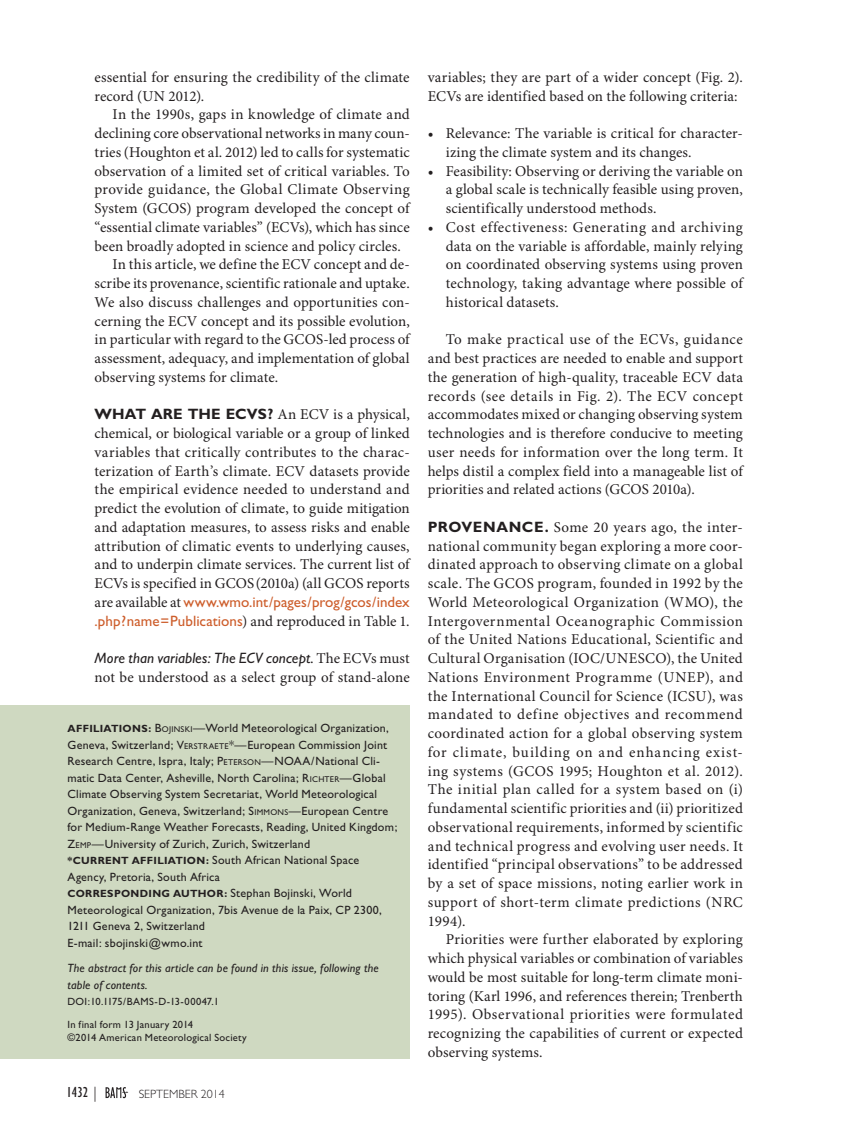
<style>
.page{position:relative;width:851px;height:1134px;background:#fff}
.page>*{position:absolute;margin:0;border:0;box-sizing:border-box;transform-origin:0 0}
.t1{font:15px/18.8px "Minion Pro";letter-spacing:.01em;color:#231f20;text-align:justify}
.t2{font:15px "Gill Sans";letter-spacing:-.005em;color:#cd5d2b}
.t3{font:italic 15px "Gill Sans";letter-spacing:.005em;color:#231f20}
.t4{font:condensed 15px "Gill Sans";color:#231f20}
.t5{font:12px/16.5px "Gill Sans";letter-spacing:.015em;color:#231f20}
.t6{font:italic 12px/16.5px "Gill Sans";letter-spacing:.015em;color:#231f20}
.t7{font:300 12px "Gill Sans";color:#231f20}
.t8{font:10.5px/22.5px "Gill Sans";letter-spacing:.02em;color:#231f20}
.s1{font-family:"Gill Sans";font-weight:700}
.s2{font-family:"Minion Pro";color:#231f20}
.s3{font-family:"Gill Sans";color:#cd5d2b}
.s4{font-family:"Minion Pro";font-style:normal}
.s5{font-weight:700;font-size:10.5px}
.s6{font-style:inherit}
.s7{font-size:8.4px}
.s8{font-weight:300;font-stretch:normal}
</style>
<div class="page">
<div style="left:0;top:705px;width:410px;height:354px;background:#cfd9c1"></div>
<svg style="left:105px;top:1087px;width:23px;height:11px"></svg>
<p class="t1" style="left:94px;top:68px;width:316px">essential for ensuring the credibility of the climate record (UN 2012).</p>
<p class="t1" style="left:112px;top:106px;width:299px">In the 1990s, gaps in knowledge of climate and</p>
<p class="t1" style="left:94px;top:124px;width:316px">declining core observational networks in many coun-</p>
<p class="t1" style="left:94px;top:143px;width:316px">tries (Houghton et al. 2012) led to calls for systematic</p>
<p class="t1" style="left:94px;top:162px;width:316px">observation of a limited set of critical variables. To</p>
<p class="t1" style="left:94px;top:181px;width:317px">provide guidance, the Global Climate Observing</p>
<p class="t1" style="left:94px;top:199px;width:316px">System (GCOS) program developed the concept of</p>
<p class="t1" style="left:94px;top:218px;width:316px">“essential climate variables” (ECVs), which has since</p>
<p class="t1" style="left:94px;top:237px;width:308px">been broadly adopted in science and policy circles.</p>
<p class="t1" style="left:112px;top:256px;width:298px">In this article, we define the ECV concept and de-</p>
<p class="t1" style="left:95px;top:274px;width:317px">scribe its provenance, scientific rationale and uptake.</p>
<p class="t1" style="left:95px;top:293px;width:316px">We also discuss challenges and opportunities con-</p>
<p class="t1" style="left:95px;top:312px;width:317px">cerning the ECV concept and its possible evolution,</p>
<p class="t1" style="left:95px;top:331px;width:316px">in particular with regard to the GCOS-led process of</p>
<p class="t1" style="left:95px;top:349px;width:317px">assessment, adequacy, and implementation of global</p>
<p class="t1" style="left:95px;top:368px;width:185px">observing systems for climate.</p>
<p class="t1" style="left:95px;top:406px;width:317px"><span class="s1">WHAT ARE THE ECVS?</span> An ECV is a physical, chemical, or biological variable or a group of linked variables that critically contributes to the charac&shy;terization of Earth’s climate. ECV datasets provide the empirical evidence needed to understand and predict the evolution of climate, to guide mitigation and adaptation measures, to assess risks and enable attribution of climatic events to underlying causes, and to underpin climate services. The current list of ECVs is specified in GCOS(2010a) (all GCOS reports</p>
<p class="t2" style="left:95px;top:593px;width:317px"><span class="s2">are available at</span> www.wmo.int/pages/prog/gcos/index</p>
<p class="t1" style="left:95px;top:612px;width:316px"><span class="s3">.php?name=Publications</span>) and reproduced in Table 1.</p>
<p class="t3" style="left:95px;top:649px;width:316px">More than variables: The ECV concept. <span class="s4">The ECVs must</span></p>
<p class="t1" style="left:95px;top:668px;width:317px">not be understood as a select group of stand-alone</p>
<p class="t5" style="left:67px;top:720px;width:331px"><span class="s5">AFFILIATIONS:</span> <span class="s6">B</span><span class="s7">OJINSKI</span><span class="s6">—</span>World Meteorological Organization, Geneva, Switzerland; <span class="s6">V</span><span class="s7">ERSTRAETE</span><span class="s6">*</span>—European Commission Joint Research Centre, Ispra, Italy; <span class="s6">P</span><span class="s7">ETERSON</span><span class="s6">—</span>NOAA/National Cli&shy;matic Data Center, Asheville, North Carolina; <span class="s6">R</span><span class="s7">ICHTER</span><span class="s6">—</span>Global Climate Observing System Secretariat, World Meteorological Organization, Geneva, Switzerland; <span class="s6">S</span><span class="s7">IMM ONS</span><span class="s6">—</span>European Centre for Medium-Range Weather Forecasts, Reading, United Kingdom; <span class="s6">Z</span><span class="s7">EM P</span><span class="s6">—</span>University of Zurich, Zurich, Switzerland<br><span class="s5">*CURRENT AFFILIATION:</span> South African National Space Agency, Pretoria, South Africa<br><span class="s5">CORRESPONDING AUTHOR:</span> Stephan Bojinski, World Meteorological Organization, 7bis Avenue de la Paix, CP 2300, 1211 Geneva 2, Switzerland<br>E-mail: sbojinski@wmo.int</p>
<p class="t6" style="left:68px;top:960px;width:313px">The abstract for this article can be found in this issue, following the table of contents.</p>
<p class="t8" style="left:68px;top:990px;width:153px">DOI:10.1175/BAMS-D-13-00047.1<br>In final form 13 January 2014</p>
<p class="t8" style="left:68px;top:1026px;width:181px">©2014 American Meteorological Society</p>
<p class="t4" style="left:66px;top:1084px;width:32px">1432 <span class="s8">|</span></p>
<p class="t7" style="left:139px;top:1087px;width:88px">SEPTEMBER 2014</p>
<p class="t1" style="left:428px;top:68px;width:317px">variables; they are part of a wider concept (Fig. 2).<br>ECVs are identified based on the following criteria:</p>
<p class="t1" style="left:446px;top:124px;width:299px;text-indent:-18px">• Relevance: The variable is critical for character&shy;izing the climate system and its changes.</p>
<p class="t1" style="left:446px;top:162px;width:299px;text-indent:-18px">• Feasibility: Observing or deriving the variable on a global scale is technically feasible using proven, scientifically understood methods.</p>
<p class="t1" style="left:446px;top:218px;width:299px;text-indent:-18px">• Cost effectiveness: Generating and archiving data on the variable is affordable, mainly relying on coordinated observing systems using proven technology, taking advantage where possible of historical datasets.</p>
<p class="t1" style="left:428px;top:331px;width:317px;text-indent:18px">To make practical use of the ECVs, guidance and best practices are needed to enable and support the generation of high-quality, traceable ECV data records (see details in Fig. 2). The ECV concept accommodates mixed or changing observing system technologies and is therefore conducive to meeting user needs for information over the long term. It helps distil a complex field into a manageable list of priorities and related actions (GCOS 2010a).</p>
<p class="t1" style="left:428px;top:518px;width:317px"><span class="s1">PROVENANCE.</span> Some 20 years ago, the inter&shy;national community began exploring a more coor&shy;dinated approach to observing climate on a global scale. The GCOS program, founded in 1992 by the World Meteorological Organization (WMO), the Intergovernmental Oceanographic Commission of the United Nations Educational, Scientific and Cultural Organisation (IOC/UNESCO), the United Nations Environment Programme (UNEP), and the International Council for Science (ICSU), was mandated to define objectives and recommend coordinated action for a global observing system for climate, building on and enhancing exist&shy;ing systems (GCOS 1995; Houghton et al. 2012).<br>The initial plan called for a system based on (i) fundamental scientific priorities and (ii) prioritized observational requirements, informed by scientific and technical progress and evolving user needs. It identified “principal observations” to be addressed by a set of space missions, noting earlier work in support of short-term climate predictions (NRC 1994).</p>
<p class="t1" style="left:428px;top:931px;width:317px;text-indent:18px">Priorities were further elaborated by exploring which physical variables or combination of variables would be most suitable for long-term climate moni&shy;toring (Karl 1996, and references therein; Trenberth 1995). Observational priorities were formulated recognizing the capabilities of current or expected observing systems.</p>
</div>
